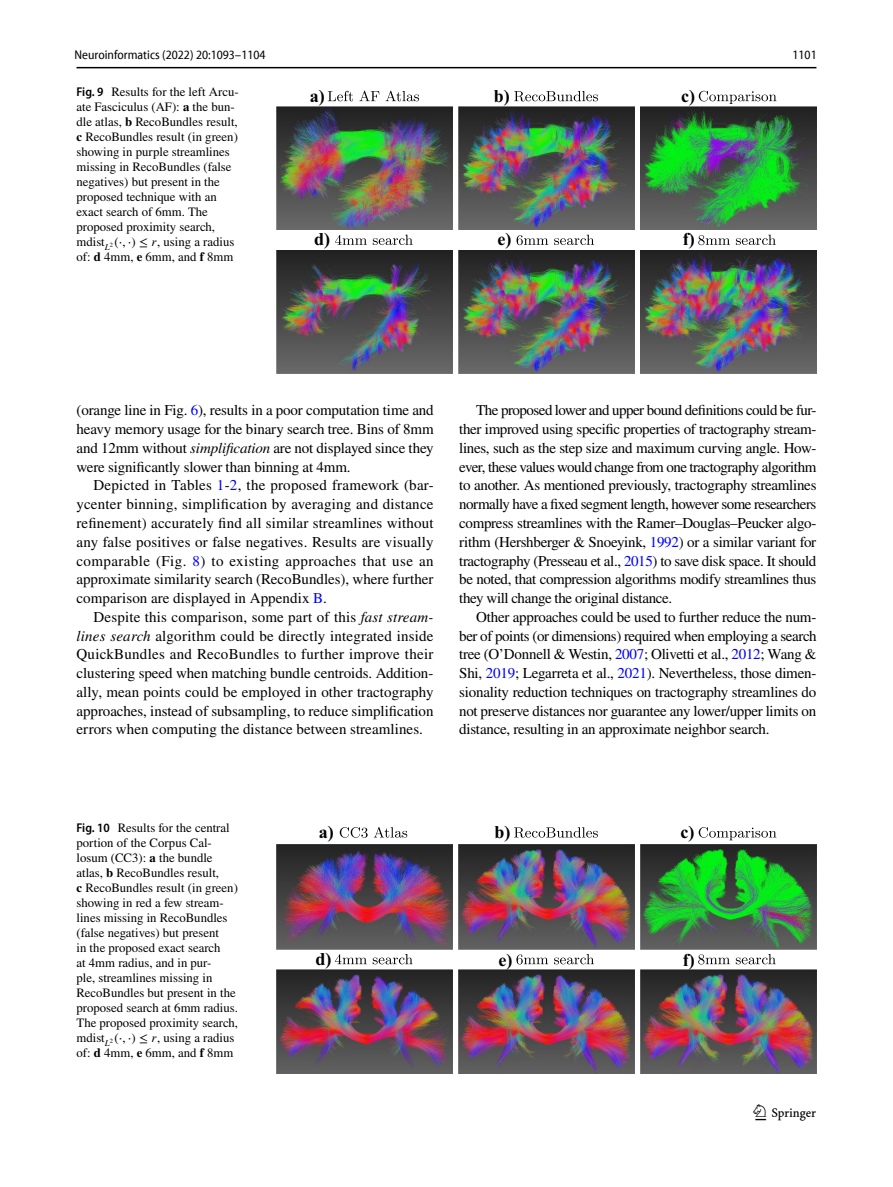
<style>
.page{position:relative;width:893px;height:1187px;background:#fff}
.page>*{position:absolute;margin:0;border:0;box-sizing:border-box;transform-origin:0 0}
.t1{font:22.5px "Springnew Regular 3";color:#000}
.t2{font:18px "Times New Roman PS Bold MT8";color:#000}
.t3{font:18px "Times New Roman PS Bold MT9";color:#000}
.t4{font:15px/18.8px "STIX";letter-spacing:-.01em;color:#000;text-align:justify}
.t5{font:12.75px/15px "STIX";color:#000}
.t6{font:semi-condensed 12.75px "Myriad Pro Unic";color:#000}
.s1{font-family:"Myriad Pro";font-weight:600;font-stretch:semi-condensed}
.s2{font-weight:700}
.s3{font-family:"STIX General Regular 56";font-size:6.3px}
.s4{font-family:"STIX Math Regular 41"}
.s5{font-family:"STIX Math Script Regular 11"}
.s6{font-family:"STIX General Regular 56"}
.s7{font-family:"STIX Math Calligraphy Regular 12"}
.s8{font-family:"STIX General Italic 66"}
.s9{color:#00f}
.s10{font-style:italic}
.s11{font-family:"STIX General Regular 55";font-size:6.3px}
.s12{font-family:"STIX Math Regular 40"}
.s13{font-family:"STIX Math Script Regular 10"}
.s14{font-family:"STIX General Regular 55"}
.s15{font-family:"STIX Math Calligraphy Regular 11"}
.s16{font-family:"STIX General Italic 65"}
</style>
<div class="page">
<hr style="left:77px;top:67px;width:739px;height:1px;background:#000">
<svg style="left:328px;top:91px;width:448px;height:13px"></svg>
<img style="left:276px;top:106px;width:176px;height:123px">
<img style="left:458px;top:106px;width:176px;height:123px">
<img style="left:641px;top:106px;width:175px;height:123px">
<svg style="left:335px;top:235px;width:441px;height:10px"></svg>
<img style="left:276px;top:250px;width:176px;height:123px">
<img style="left:458px;top:250px;width:176px;height:123px">
<img style="left:641px;top:250px;width:175px;height:123px">
<svg style="left:340px;top:827px;width:436px;height:13px"></svg>
<img style="left:276px;top:844px;width:176px;height:104px">
<img style="left:458px;top:844px;width:176px;height:104px">
<img style="left:641px;top:844px;width:175px;height:104px">
<svg style="left:335px;top:954px;width:441px;height:10px"></svg>
<img style="left:276px;top:969px;width:176px;height:104px">
<img style="left:458px;top:969px;width:176px;height:104px">
<img style="left:641px;top:969px;width:175px;height:104px">
<p class="t6" style="left:75px;top:50px;width:192px">Neuroinformatics (2022) 20:1093–1104</p>
<p class="t6" style="left:792px;top:50px;width:26px">1101</p>
<p class="t5" style="left:77px;top:85px;width:164px"><span class="s1">Fig. 9</span> Results for the left Arcu&shy;ate Fasciculus (AF): <span class="s2">a</span> the bun&shy;dle atlas, <span class="s2">b</span> RecoBundles result, <span class="s2">c</span> RecoBundles result (in green) showing in purple streamlines missing in RecoBundles (false negatives) but present in the proposed technique with an exact search of 6mm. The proposed proximity search, mdist<sub>L</sub><span class="s3">2</span> <span class="s4">(</span><span class="s5">⋅</span><span class="s6">,</span> <span class="s5">⋅</span><span class="s4">)</span> <span class="s7">≤</span> <span class="s8">r</span>, using a radius of: <span class="s2">d</span> 4mm, <span class="s2">e</span> 6mm, and <span class="s2">f</span> 8mm</p>
<p class="t2" style="left:310px;top:83px;width:16px">a)</p>
<p class="t2" style="left:494px;top:83px;width:18px">b)</p>
<p class="t2" style="left:681px;top:83px;width:15px">c)</p>
<p class="t2" style="left:314px;top:225px;width:18px">d)</p>
<p class="t2" style="left:497px;top:225px;width:15px">e)</p>
<p class="t2" style="left:683px;top:226px;width:13px">f)</p>
<p class="t4" style="left:77px;top:402px;width:359px">(orange line in Fig. <span class="s9">6</span>), results in a poor computation time and heavy memory usage for the binary search tree. Bins of 8mm and 12mm without <span class="s10">simplification</span> are not displayed since they were significantly slower than binning at 4mm.</p>
<p class="t4" style="left:77px;top:477px;width:359px;text-indent:17px">Depicted in Tables <span class="s9">1</span>-<span class="s9">2</span>, the proposed framework (bar&shy;ycenter binning, simplification by averaging and distance refinement) accurately find all similar streamlines without any false positives or false negatives. Results are visually comparable (Fig. <span class="s9">8</span>) to existing approaches that use an approximate similarity search (RecoBundles), where further comparison are displayed in Appendix <span class="s9">B</span>.</p>
<p class="t4" style="left:77px;top:608px;width:359px;text-indent:17px">Despite this comparison, some part of this <span class="s10">fast stream&shy;lines search</span> algorithm could be directly integrated inside QuickBundles and RecoBundles to further improve their clustering speed when matching bundle centroids. Addition&shy;ally, mean points could be employed in other tractography approaches, instead of subsampling, to reduce simplification errors when computing the distance between streamlines.</p>
<p class="t4" style="left:459px;top:402px;width:359px;text-indent:17px">The proposed lower and upper bound definitions could be fur&shy;ther improved using specific properties of tractography stream&shy;lines, such as the step size and maximum curving angle. How&shy;ever, these values would change from one tractography algorithm to another. As mentioned previously, tractography streamlines normally have a fixed segment length, however some researchers compress streamlines with the Ramer–Douglas–Peucker algo&shy;rithm (Hershberger &amp; Snoeyink, <span class="s9">1992</span>) or a similar variant for tractography (Presseau et al., <span class="s9">2015</span>) to save disk space. It should be noted, that compression algorithms modify streamlines thus they will change the original distance.</p>
<p class="t4" style="left:459px;top:608px;width:359px;text-indent:17px">Other approaches could be used to further reduce the num&shy;ber of points (or dimensions) required when employing a search tree (O’Donnell &amp; Westin, <span class="s9">2007</span>; Olivetti et al., <span class="s9">2012</span>; Wang &amp; Shi, <span class="s9">2019</span>; Legarreta et al., <span class="s9">2021</span>). Nevertheless, those dimen&shy;sionality reduction techniques on tractography streamlines do not preserve distances nor guarantee any lower/upper limits on distance, resulting in an approximate neighbor search.</p>
<p class="t5" style="left:77px;top:821px;width:163px"><span class="s1">Fig. 10</span> Results for the central portion of the Corpus Cal&shy;losum (CC3): <span class="s2">a</span> the bundle atlas, <span class="s2">b</span> RecoBundles result,<br><span class="s2">c</span> RecoBundles result (in green) showing in red a few stream&shy;lines missing in RecoBundles (false negatives) but present<br>in the proposed exact search<br>at 4mm radius, and in pur-<br>ple, streamlines missing in<br>RecoBundles but present in the proposed search at 6mm radius.<br>The proposed proximity search, mdist<sub>L</sub><span class="s11">2</span> <span class="s12">(</span><span class="s13">⋅</span><span class="s14">,</span> <span class="s13">⋅</span><span class="s12">)</span> <span class="s15">≤</span> <span class="s16">r</span>, using a radius of: <span class="s2">d</span> 4mm, <span class="s2">e</span> 6mm, and <span class="s2">f</span> 8mm</p>
<p class="t3" style="left:319px;top:818px;width:16px">a)</p>
<p class="t3" style="left:494px;top:818px;width:18px">b)</p>
<p class="t3" style="left:681px;top:818px;width:15px">c)</p>
<p class="t3" style="left:315px;top:945px;width:18px">d)</p>
<p class="t3" style="left:499px;top:946px;width:15px">e)</p>
<p class="t3" style="left:683px;top:946px;width:13px">f)</p>
<h1 class="t1" style="left:755px;top:1104px;width:62px">1 3</h1>
</div>
